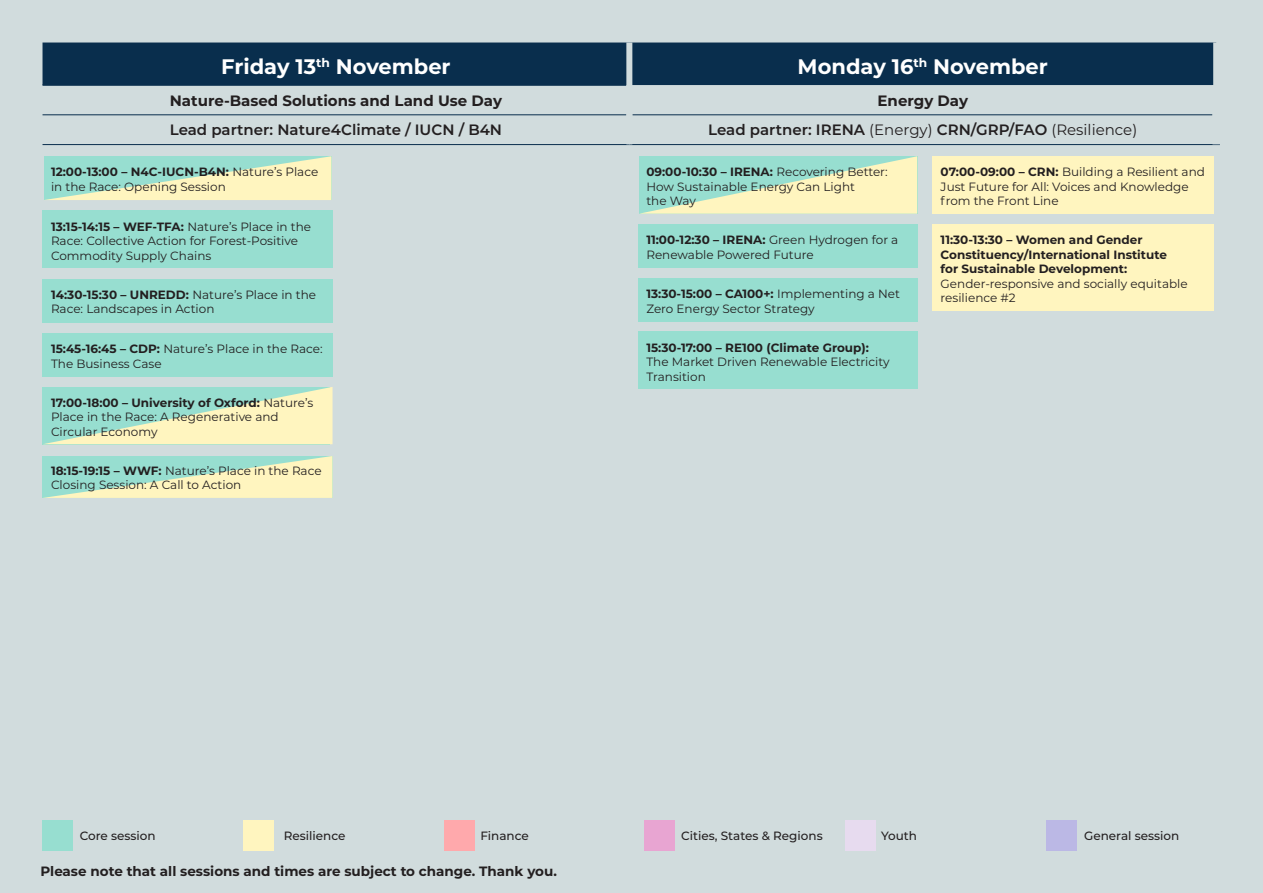
<style>
.page{position:relative;width:1263px;height:893px;background:#d1dcdd}
.page>*{position:absolute;margin:0;border:0;box-sizing:border-box;transform-origin:0 0}
.t1{font:700 21px "Montserrat";color:#fff}
.t2{font:600 15px "Montserrat";color:#231f20}
.t3{font:700 15px "Montserrat";color:#231f20}
.t4{font:700 13.5px "Montserrat";color:#231f20}
.t5{font:700 12.3px "Montserrat";color:#fff}
.t6{font:12px/14.4px "Montserrat";color:#231f20}
.t7{font:700 12px/14.4px "Montserrat";color:#231f20}
.t8{font:500 12px "Montserrat";color:#231f20}
.s1{font-weight:400}
.s2{font-weight:700}
</style>
<div class="page">
<svg style="left:639px;top:156px;width:278px;height:58px;background:#cae9c7"></svg>
<div style="left:43px;top:211px;width:290px;height:57px;background:#97ded0"></div>
<div style="left:43px;top:279px;width:290px;height:44px;background:#97ded0"></div>
<div style="left:43px;top:333px;width:290px;height:43px;background:#97ded0"></div>
<div style="left:932px;top:156px;width:282px;height:58px;background:#fff5bf"></div>
<div style="left:638px;top:224px;width:279px;height:43px;background:#97ded0"></div>
<div style="left:638px;top:278px;width:279px;height:43px;background:#97ded0"></div>
<div style="left:638px;top:332px;width:279px;height:57px;background:#97ded0"></div>
<div style="left:932px;top:224px;width:282px;height:87px;background:#fff5bf"></div>
<div style="left:43px;top:43px;width:1170px;height:42px;background:#092e4d"></div>
<hr style="left:43px;top:84px;width:583px;height:2px;background:#092e4d">
<hr style="left:43px;top:115px;width:583px;height:1px;background:#092e4d">
<hr style="left:632px;top:115px;width:580px;height:1px;background:#092e4d">
<hr style="left:43px;top:144px;width:586px;height:1px;background:#092e4d">
<hr style="left:629px;top:144px;width:591px;height:1px;background:#092e4d">
<div style="left:626px;top:43px;width:6px;height:42px;background:#d1dcdd"></div>
<div style="left:43px;top:820px;width:30px;height:30px;background:#97ded0"></div>
<div style="left:243px;top:820px;width:31px;height:30px;background:#fff5bf"></div>
<div style="left:444px;top:820px;width:31px;height:30px;background:#ffa9ac"></div>
<div style="left:645px;top:820px;width:30px;height:30px;background:#e8a5d2"></div>
<div style="left:845px;top:820px;width:31px;height:30px;background:#e7dbef"></div>
<div style="left:1046px;top:820px;width:31px;height:30px;background:#bbb8e5"></div>
<svg style="left:44px;top:156px;width:287px;height:44px;background:#cae9c7"></svg>
<svg style="left:43px;top:387px;width:290px;height:57px;background:#cae9c7"></svg>
<svg style="left:43px;top:456px;width:290px;height:42px;background:#cae9c7"></svg>
<p class="t1" style="left:221px;top:51px;width:96px">Friday 13</p>
<p class="t5" style="left:316px;top:54px;width:15px">th</p>
<p class="t1" style="left:336px;top:51px;width:116px">November</p>
<p class="t5" style="left:913px;top:54px;width:15px">th</p>
<p class="t1" style="left:798px;top:51px;width:117px">Monday 16</p>
<p class="t1" style="left:933px;top:51px;width:116px">November</p>
<p class="t3" style="left:170px;top:89px;width:334px">Nature-Based Solutions and Land Use Day</p>
<p class="t3" style="left:877px;top:89px;width:92px">Energy Day</p>
<p class="t2" style="left:170px;top:119px;width:334px">Lead partner: Nature4Climate / IUCN B/ 4N</p>
<p class="t2" style="left:708px;top:119px;width:430px">Lead partner: IRENA <span class="s1">(Energy)</span> CRN/GRP/FAO <span class="s1">(Resilience(</span></p>
<p class="t6" style="left:51px;top:165px;width:269px"><span class="s2">12:00-13:00 – N4C-IUCN B- 4N:</span> Nature s’ Place in the Race: Opening Session</p>
<p class="t6" style="left:51px;top:219px;width:262px"><span class="s2">13:15-14:15 – WEF-TFA:</span> Nature s’ Place in the<br>Race: Collective Action for Forest-Positive<br>Commodity Supply Chains</p>
<p class="t6" style="left:51px;top:287px;width:267px"><span class="s2">14:30-15:30 – UNREDD:</span> Nature s’ Place in the<br>Race: Landscapes in Action</p>
<p class="t6" style="left:51px;top:341px;width:273px"><span class="s2">15:45-16:45 – CDP:</span> Nature s’ Place in the Race:<br>The Business Case</p>
<p class="t6" style="left:646px;top:165px;width:243px"><span class="s2">09:00-10:30 – IRENA:</span> Recovering Better:<br>How Sustainable Energy Can Light<br>the Way</p>
<p class="t6" style="left:646px;top:233px;width:253px"><span class="s2">11:00-12:30 – IRENA:</span> Green Hydrogen for a<br>Renewable Powered Future</p>
<p class="t6" style="left:646px;top:286px;width:255px"><span class="s2">13:30-15:00 – CA100+:</span> Implementing a Net<br>Zero Energy Sector Strategy</p>
<p class="t6" style="left:646px;top:340px;width:245px"><span class="s2">15:30-17:00 – RE100 (Climate Group :(<br></span>The Market Driven Renewable Electricity<br>Transition</p>
<p class="t6" style="left:941px;top:165px;width:266px"><span class="s2">07:00-09:00 – CRN:</span> Building a Resilient and<br>Just Future for All: Voices and Knowledge from the Front Line</p>
<p class="t7" style="left:941px;top:232px;width:249px">11:30-13:30 – Women and Gender<br>Constituency/International Institute<br>for Sustainable Development:<br><span class="s1">Gender-responsive and socially equitable resilience #2</span></p>
<p class="t6" style="left:51px;top:395px;width:264px"><span class="s2">17:00-18:00 – University of Oxford:</span> Nature s’<br>Place in the Race A: Regenerative and<br>Circular Economy</p>
<p class="t6" style="left:51px;top:463px;width:272px"><span class="s2">18:15-19:15 – WWF:</span> Nature s’ Place in the Race<br>Closing Session A: Call to Action</p>
<p class="t8" style="left:80px;top:827px;width:77px">Core session</p>
<p class="t8" style="left:284px;top:827px;width:63px">Resilience</p>
<p class="t8" style="left:480px;top:827px;width:50px">Finance</p>
<p class="t8" style="left:681px;top:827px;width:143px">Cities, States &amp; Regions</p>
<p class="t8" style="left:881px;top:827px;width:37px">Youth</p>
<p class="t8" style="left:1084px;top:827px;width:97px">General session</p>
<p class="t4" style="left:40px;top:862px;width:518px">Please note that all sessions and times are subject to change. Thank you.</p>
</div>
